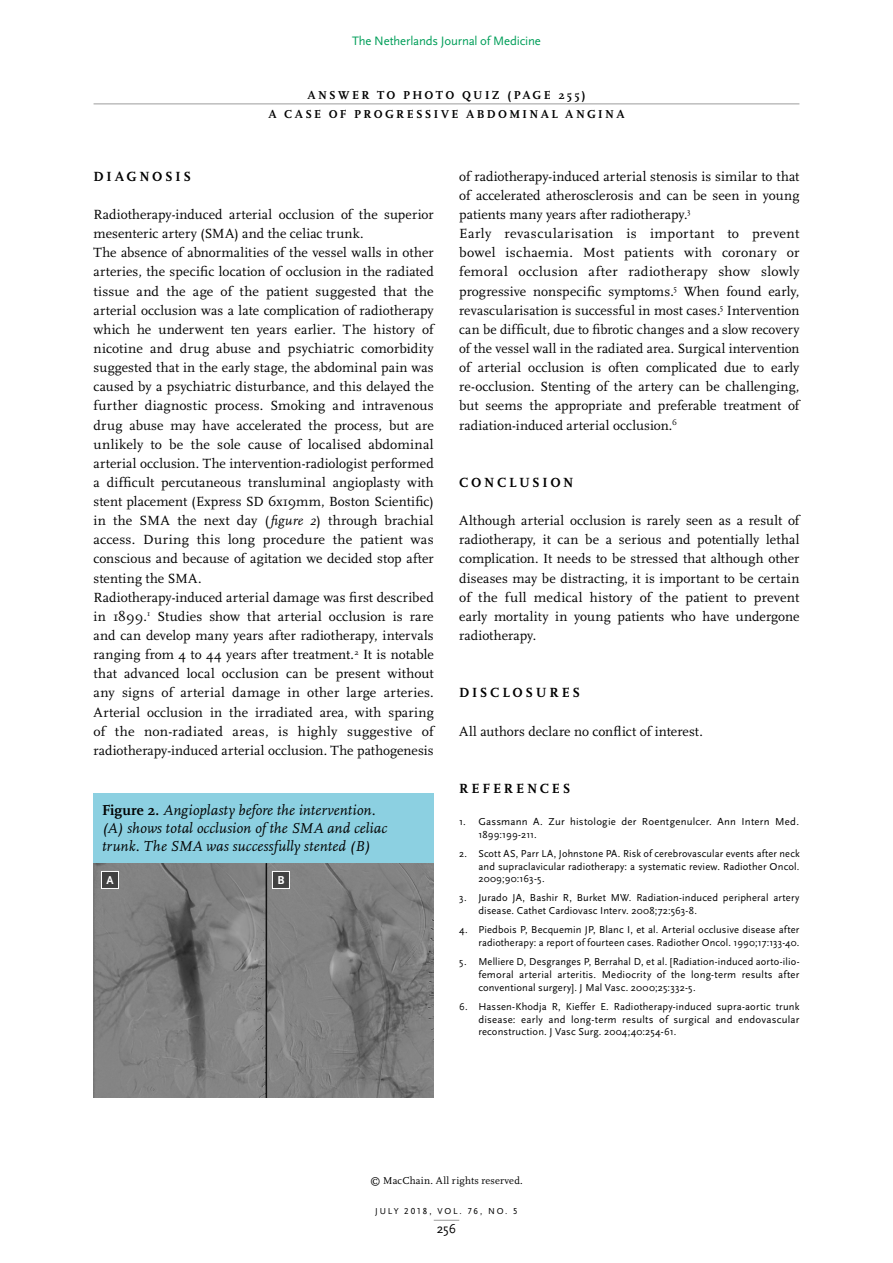
<style>
.page{position:relative;width:893px;height:1263px;background:#fff}
.page>*{position:absolute;margin:0;border:0;box-sizing:border-box;transform-origin:0 0}
.t1{font:italic 15px/18px "Scala";letter-spacing:.01em;color:#000}
.brood_grep{font:13.8px/19.2px "Scala";letter-spacing:.005em;color:#000;text-align:justify}
.tussenkop_1{font:700 13.8px "Scala";letter-spacing:.19em;color:#000}
.t2{font:13.5px "Scala Sans";color:#000}
.t3{font:12.75px "Scala Sans";letter-spacing:-.01em;color:#009e59}
.fotoquiz_answer{font:700 12px "Scala";letter-spacing:.195em;color:#000}
.rubriek{font:700 12px "Scala";letter-spacing:.19em;color:#000}
.t4{font:700 12px "Scala Sans";color:#fff}
.literatuur{font:10.5px/12.8px "Scala Sans";letter-spacing:.015em;color:#000;text-align:justify}
.t5{font:10.5px "Scala";letter-spacing:.02em;color:#000}
.t6{font:9px "Scala Sans Caps";letter-spacing:.195em;color:#000}
.s1{font-style:italic}
.s2{font-weight:700;font-style:normal}
</style>
<div class="page">
<svg style="left:434px;top:1220px;width:25px;height:1px"></svg>
<hr style="left:94px;top:104px;width:705px;height:1px;background:#9d9d9c">
<div style="left:94px;top:793px;width:340px;height:71px;background:#8cd0e1"></div>
<img style="left:94px;top:864px;width:340px;height:233px">
<div style="left:101px;top:871px;width:18px;height:17px;background:#414141"></div>
<div style="left:101px;top:871px;width:18px;height:18px;border:1px solid #fff"></div>
<div style="left:272px;top:871px;width:17px;height:17px;background:#424242"></div>
<div style="left:272px;top:871px;width:18px;height:18px;border:1px solid #fff"></div>
<p class="t3" style="left:352px;top:34px;width:190px">The Netherlands Journal of Medicine</p>
<p class="rubriek" style="left:307px;top:88px;width:279px">ANSWER TO PHOTO QUIZ (PAGE 255)</p>
<p class="fotoquiz_answer" style="left:269px;top:107px;width:357px">A CASE OF PROGRESSIVE ABDOMINAL ANGINA</p>
<p class="tussenkop_1" style="left:94px;top:168px;width:99px">DIAGNOSIS</p>
<p class="brood_grep" style="left:94px;top:205px;width:342px">Radiotherapy-induced arterial occlusion of the superior mesenteric artery (SMA) and the celiac trunk.</p>
<p class="brood_grep" style="left:94px;top:243px;width:342px">The absence of abnormalities of the vessel walls in other arteries, the specific location of occlusion in the radiated tissue and the age of the patient suggested that the arterial occlusion was a late complication of radiotherapy which he underwent ten years earlier. The history of nicotine and drug abuse and psychiatric comorbidity suggested that in the early stage, the abdominal pain was caused by a psychiatric disturbance, and this delayed the further diagnostic process. Smoking and intravenous drug abuse may have accelerated the process, but are unlikely to be the sole cause of localised abdominal arterial occlusion. The intervention-radiologist performed a difficult percutaneous transluminal angioplasty with stent placement (Express SD 6x19mm, Boston Scientific) in the SMA the next day (<span class="s1">figure 2</span>) through brachial access. During this long procedure the patient was conscious and because of agitation we decided stop after stenting the SMA.</p>
<p class="brood_grep" style="left:94px;top:588px;width:342px">Radiotherapy-induced arterial damage was first described in 1899.<sup>1</sup> Studies show that arterial occlusion is rare and can develop many years after radiotherapy, intervals ranging from 4 to 44 years after treatment.<sup>2</sup> It is notable that advanced local occlusion can be present without any signs of arterial damage in other large arteries.<br>Arterial occlusion in the irradiated area, with sparing of the non-radiated areas, is highly suggestive of radiotherapy-induced arterial occlusion. The pathogenesis</p>
<p class="t1" style="left:102px;top:801px;width:287px"><span class="s2">Figure 2.</span> Angioplasty before the intervention. (A) shows total occlusion of the SMA and celiac trunk. The SMA was successfully stented (B)</p>
<p class="t4" style="left:106px;top:874px;width:9px">A</p>
<p class="t4" style="left:277px;top:874px;width:9px">B</p>
<p class="brood_grep" style="left:459px;top:167px;width:342px">of radiotherapy-induced arterial stenosis is similar to that of accelerated atherosclerosis and can be seen in young patients many years after radiotherapy.<sup>3</sup></p>
<p class="brood_grep" style="left:459px;top:224px;width:342px">Early revascularisation is important to prevent bowel ischaemia. Most patients with coronary or femoral occlusion after radiotherapy show slowly progressive nonspecific symptoms.<sup>5</sup> When found early, revascularisation is successful in most cases.<sup>5</sup> Intervention can be difficult, due to fibrotic changes and a slow recovery of the vessel wall in the radiated area. Surgical intervention of arterial occlusion is often complicated due to early re-occlusion. Stenting of the artery can be challenging, but seems the appropriate and preferable treatment of radiation-induced arterial occlusion.<sup>6</sup></p>
<p class="tussenkop_1" style="left:459px;top:475px;width:116px">CONCLUSION</p>
<p class="brood_grep" style="left:459px;top:511px;width:342px">Although arterial occlusion is rarely seen as a result of radiotherapy, it can be a serious and potentially lethal complication. It needs to be stressed that although other diseases may be distracting, it is important to be certain of the full medical history of the patient to prevent early mortality in young patients who have undergone radiotherapy.</p>
<p class="tussenkop_1" style="left:459px;top:685px;width:123px">DISCLOSURES</p>
<p class="brood_grep" style="left:459px;top:722px;width:245px">All authors declare no conflict of interest.</p>
<p class="tussenkop_1" style="left:459px;top:781px;width:113px">REFERENCES</p>
<p class="literatuur" style="left:478px;top:815px;width:322px;text-indent:-19px">1. Gassmann A. Zur histologie der Roentgenulcer. Ann Intern Med.<br>1899:199-211.</p>
<p class="literatuur" style="left:478px;top:847px;width:323px;text-indent:-19px">2. Scott AS, Parr LA, Johnstone PA. Risk of cerebrovascular events after neck and supraclavicular radiotherapy: a systematic review. Radiother Oncol.<br>2009;90:163-5.</p>
<p class="literatuur" style="left:478px;top:892px;width:323px;text-indent:-19px">3. Jurado JA, Bashir R, Burket MW. Radiation-induced peripheral artery disease. Cathet Cardiovasc Interv. 2008;72:563-8.</p>
<p class="literatuur" style="left:459px;top:924px;width:342px;text-align:right">4. Piedbois P, Becquemin JP, Blanc I, et al. Arterial occlusive disease after radiotherapy: a report of fourteen cases. Radiother Oncol. 1990;17:133-40.</p>
<p class="literatuur" style="left:478px;top:956px;width:323px;text-indent:-19px">5. Melliere D, Desgranges P, Berrahal D, et al. [Radiation-induced aorto-ilio&shy;femoral arterial arteritis. Mediocrity of the long-term results after conventional surgery]. J Mal Vasc. 2000;25:332-5.</p>
<p class="literatuur" style="left:478px;top:1000px;width:323px;text-indent:-19px">6. Hassen-Khodja R, Kieffer E. Radiotherapy-induced supra-aortic trunk disease: early and long-term results of surgical and endovascular reconstruction. J Vasc Surg. 2004;40:254-61.</p>
<p class="t5" style="left:370px;top:1174px;width:154px">© MacChain. All rights reserved.</p>
<p class="t6" style="left:375px;top:1206px;width:144px">JULY 2018, VOL. 76, NO. 5</p>
<p class="t2" style="left:437px;top:1221px;width:21px">256</p>
</div>
